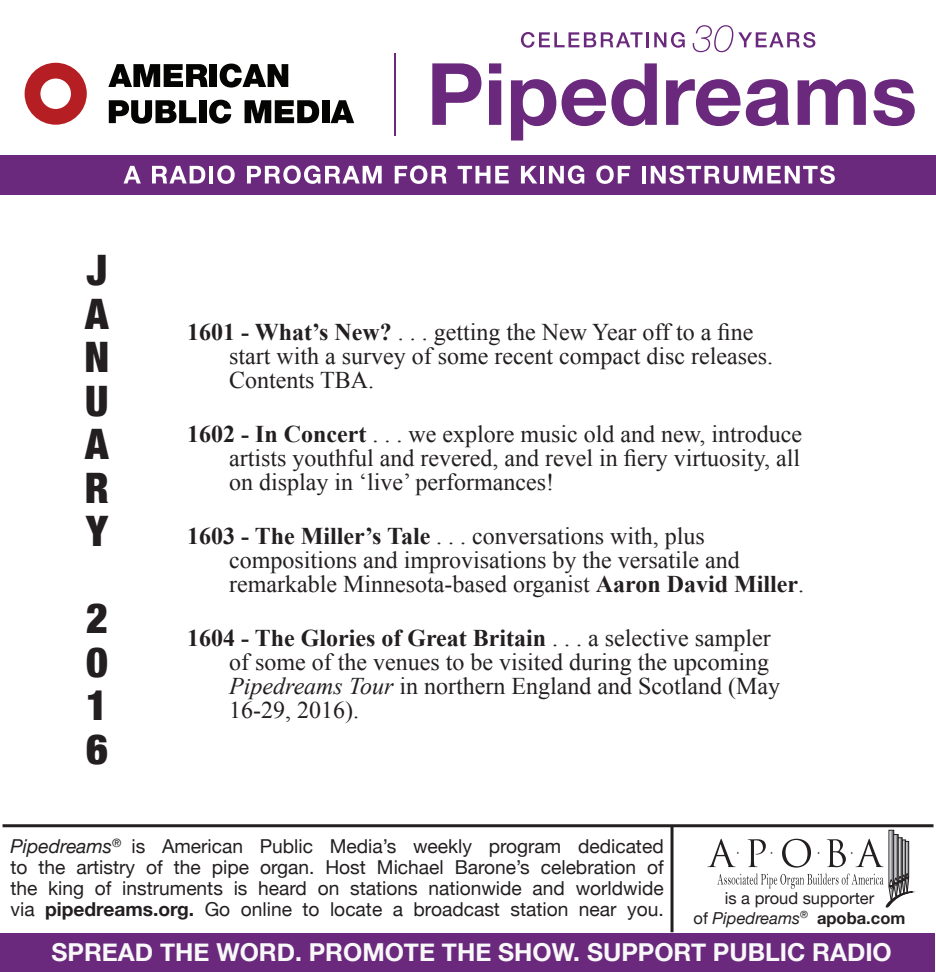
<style>
.page{position:relative;width:936px;height:972px;background:#fff}
.page>*{position:absolute;margin:0;border:0;box-sizing:border-box;transform-origin:0 0}
.t1{font:900 condensed 42px "Helvetica Neue";color:#231f20}
.t2{font:700 24.6px "Helvetica Neue";color:#f8f8f9}
.Short_Form_4{font:24px/24px "Times New Roman";color:#231f20}
.t3{font:19.2px/21px "Helvetica Neue";color:#231f20;text-align:justify}
.t4{font:italic 16.5px "Helvetica Neue";color:#231f20}
.t5{font:16.5px "Helvetica Neue";color:#231f20}
.s1{font-weight:700}
.s2{font-style:italic}
.s3{font-style:normal}
.s4{font-weight:700;font-style:normal}
</style>
<div class="page">
<div style="left:1px;top:933px;width:934px;height:39px;background:#6b297e"></div>
<hr style="left:3px;top:824px;width:931px;height:3px;background:#231f20">
<hr style="left:671px;top:826px;width:3px;height:106px;background:#231f20">
<svg style="left:708px;top:830px;width:205px;height:78px"></svg>
<svg style="left:108px;top:64px;width:100px;height:23px"></svg>
<div style="left:210px;top:64px;width:7px;height:23px;background:#040503"></div>
<svg style="left:220px;top:64px;width:68px;height:24px"></svg>
<svg style="left:109px;top:100px;width:87px;height:24px"></svg>
<div style="left:199px;top:100px;width:7px;height:23px;background:#040503"></div>
<svg style="left:209px;top:100px;width:22px;height:24px"></svg>
<svg style="left:245px;top:100px;width:74px;height:23px"></svg>
<div style="left:322px;top:100px;width:7px;height:23px;background:#040503"></div>
<svg style="left:331px;top:100px;width:23px;height:23px"></svg>
<svg style="left:25px;top:63px;width:62px;height:62px"></svg>
<hr style="left:394px;top:54px;width:2px;height:82px;background:#6b297e">
<svg style="left:432px;top:63px;width:49px;height:62px"></svg>
<svg style="left:489px;top:63px;width:12px;height:62px"></svg>
<svg style="left:511px;top:79px;width:45px;height:62px"></svg>
<svg style="left:562px;top:63px;width:95px;height:63px"></svg>
<svg style="left:666px;top:79px;width:123px;height:47px"></svg>
<svg style="left:798px;top:79px;width:68px;height:46px"></svg>
<svg style="left:873px;top:79px;width:42px;height:47px"></svg>
<div style="left:0;top:155px;width:936px;height:40px;background:#6b297e"></div>
<svg style="left:124px;top:166px;width:17px;height:17px"></svg>
<svg style="left:152px;top:166px;width:53px;height:17px"></svg>
<hr style="left:209px;top:166px;width:4px;height:17px;background:#fff">
<svg style="left:217px;top:165px;width:18px;height:19px"></svg>
<svg style="left:247px;top:165px;width:135px;height:19px"></svg>
<svg style="left:395px;top:165px;width:52px;height:19px"></svg>
<svg style="left:458px;top:166px;width:51px;height:17px"></svg>
<svg style="left:521px;top:166px;width:16px;height:17px"></svg>
<hr style="left:540px;top:166px;width:4px;height:17px;background:#fff">
<svg style="left:549px;top:165px;width:35px;height:19px"></svg>
<svg style="left:596px;top:165px;width:34px;height:19px"></svg>
<hr style="left:642px;top:166px;width:4px;height:17px;background:#fff">
<svg style="left:651px;top:165px;width:184px;height:19px"></svg>
<svg style="left:521px;top:32px;width:122px;height:16px"></svg>
<hr style="left:646px;top:32px;width:3px;height:15px;background:#6b297e">
<svg style="left:654px;top:32px;width:31px;height:16px"></svg>
<svg style="left:693px;top:25px;width:122px;height:27px"></svg>
<p class="t1" style="left:87px;top:236px;width:22px">J</p>
<p class="t1" style="left:85px;top:279px;width:25px">A</p>
<p class="t1" style="left:85px;top:323px;width:26px">N</p>
<p class="t1" style="left:85px;top:366px;width:25px">U</p>
<p class="t1" style="left:85px;top:410px;width:25px">A</p>
<p class="t1" style="left:85px;top:453px;width:26px">R</p>
<p class="t1" style="left:86px;top:497px;width:23px">Y</p>
<p class="t1" style="left:86px;top:584px;width:23px">2</p>
<p class="t1" style="left:86px;top:627px;width:23px">0</p>
<p class="t1" style="left:86px;top:671px;width:23px">1</p>
<p class="t1" style="left:86px;top:714px;width:23px">6</p>
<p class="Short_Form_4" style="left:229px;top:319px;width:545px;text-indent:-42px"><span class="s1">1601 - What’s New?</span> . . . getting the New Year off to a fine start with a survey of some recent compact disc releases.<br>Contents TBA.</p>
<p class="Short_Form_4" style="left:229px;top:421px;width:574px;text-align:justify;text-indent:-42px"><span class="s1">1602 - In Concert</span> . . . we explore music old and new, introduce artists youthful and revered, and revel in fiery virtuosity, all on display in ‘live’ performances!</p>
<p class="Short_Form_4" style="left:229px;top:523px;width:576px;text-indent:-42px"><span class="s1">1603 - The Miller’s Tale</span> . . . conversations with, plus compositions and improvisations by the versatile and remarkable Minnesota-based organist <span class="s1">Aaron David Miller</span>.</p>
<p class="Short_Form_4" style="left:229px;top:625px;width:552px;text-indent:-42px"><span class="s1">1604 - The Glories of Great Britain</span> . . . a selective sampler of some of the venues to be visited during the upcoming <span class="s2">Pipedreams Tour</span> in northern England and Scotland (May 16-29, 2016).</p>
<p class="t3" style="left:10px;top:837px;width:655px"><span class="s2">Pipedreams</span><sup>®</sup> is American Public Media’s weekly program dedicated to the artistry of the pipe organ. Host Michael Barone’s celebration of the king of instruments is heard on stations nationwide and worldwide via <span class="s1">pipedreams.org.</span> Go online to locate a broadcast station near you.</p>
<p class="t5" style="left:725px;top:887px;width:151px">is a proud supporter</p>
<p class="t4" style="left:694px;top:906px;width:213px"><span class="s3">of</span> Pipedreams<sup>®</sup> <span class="s4">apoba.com</span></p>
<p class="t2" style="left:52px;top:933px;width:842px">SPREAD THE WORD. PROMOTE THE SHOW. SUPPORT PUBLIC RADIO</p>
</div>
